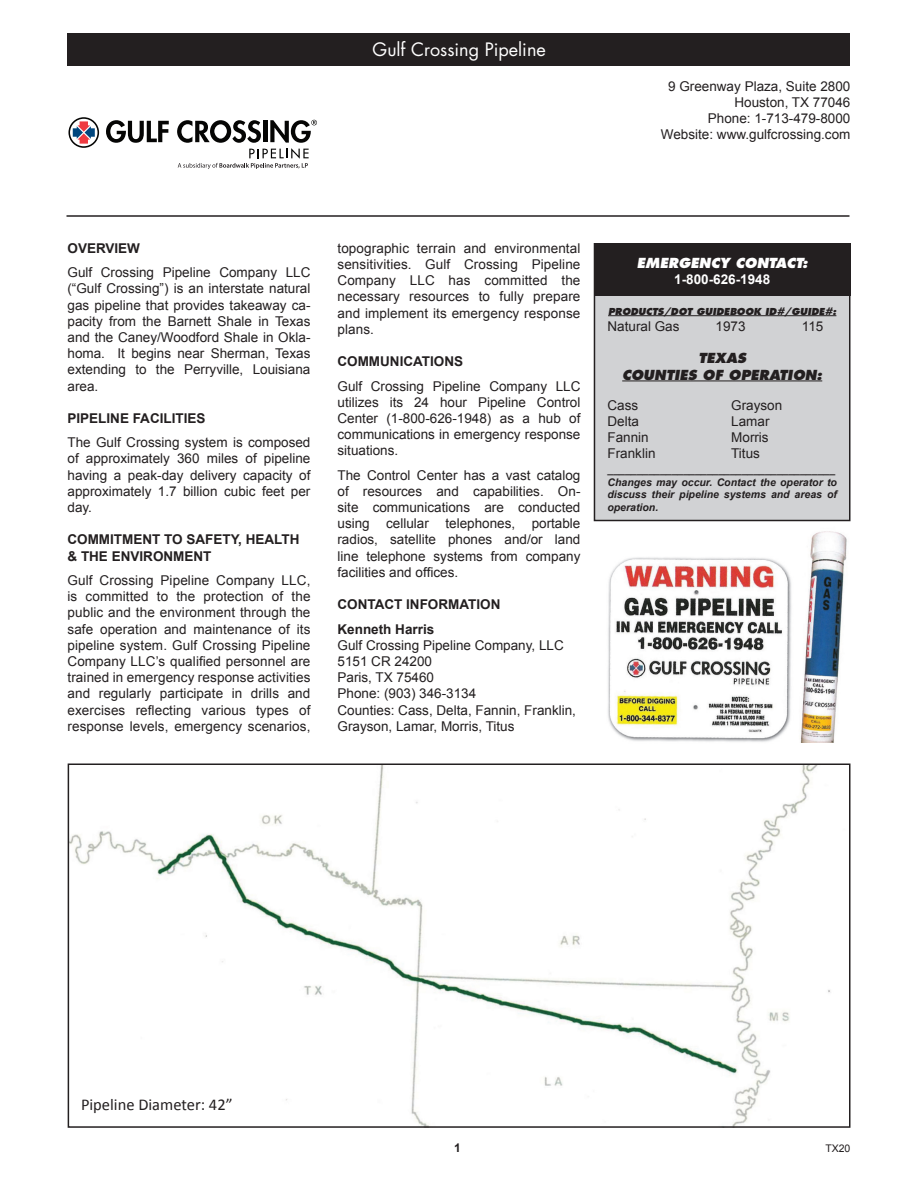
<style>
.page{position:relative;width:918px;height:1188px;background:#fff}
.page>*{position:absolute;margin:0;border:0;box-sizing:border-box;transform-origin:0 0}
.t1{font:18px "Futura";color:#fff}
.t2{font:16.5px "Calibri";color:#231f20}
.t3{font:13.5px/16.2px "Arial";color:#231f20;text-align:justify}
.t4{font:700 13.5px/16.2px "Arial";color:#231f20}
.t5{font:italic 800 13.5px "Futura";color:#231f20}
.t6{font:italic 800 13.5px "Futura";color:#fff}
.t7{font:700 13.5px "Arial";color:#fff}
.t8{font:700 12px "Arial";color:#231f20}
.t9{font:italic 700 10.5px/12.6px "Arial";color:#231f20;text-align:justify}
.t10{font:10.5px "Arial";color:#231f20}
.t11{font:italic 800 9.3px "Futura";color:#231f20}
</style>
<div class="page">
<div style="left:594px;top:244px;width:256px;height:276px;background:#d1d2d4"></div>
<div style="left:594px;top:243px;width:256px;height:278px;border:2px solid #231f20"></div>
<hr style="left:67px;top:215px;width:783px;height:2px;background:#231f20">
<div style="left:68px;top:34px;width:782px;height:32px;background:#231f20"></div>
<div style="left:594px;top:244px;width:256px;height:52px;background:#231f20"></div>
<hr style="left:608px;top:315px;width:228px;height:1px;background:#231f20">
<hr style="left:622px;top:381px;width:200px;height:1px;background:#231f20">
<svg style="left:106px;top:120px;width:63px;height:23px"></svg>
<div style="left:68px;top:117px;width:31px;height:31px;border:2px solid #050504;border-radius:50%"></div>
<svg style="left:73px;top:121px;width:22px;height:23px"></svg>
<svg style="left:177px;top:120px;width:140px;height:49px"></svg>
<img style="left:800px;top:531px;width:47px;height:212px">
<img style="left:608px;top:557px;width:184px;height:185px">
<img style="left:71px;top:767px;width:760px;height:358px">
<div style="left:68px;top:764px;width:782px;height:364px;border:2px solid #231f20"></div>
<p class="t1" style="left:373px;top:38px;width:175px">Gulf Crossing Pipeline</p>
<p class="t3" style="left:668px;top:78px;width:184px">9 Greenway Plaza, Suite 2800</p>
<p class="t3" style="left:734px;top:94px;width:118px">Houston, TX 77046</p>
<p class="t3" style="left:708px;top:111px;width:144px">Phone: 1-713-479-8000</p>
<p class="t3" style="left:661px;top:127px;width:191px">Website: www.gulfcrossing.com</p>
<p class="t4" style="left:68px;top:240px;width:74px">OVERVIEW</p>
<p class="t3" style="left:68px;top:264px;width:244px">Gulf Crossing Pipeline Company LLC (“Gulf Crossing”) is an interstate natural gas pipeline that provides takeaway ca&shy;pacity from the Barnett Shale in Texas and the Caney/Woodford Shale in Okla&shy;homa. It begins near Sherman, Texas extending to the Perryville, Louisiana area.</p>
<p class="t4" style="left:68px;top:411px;width:140px">PIPELINE FACILITIES</p>
<p class="t3" style="left:68px;top:435px;width:244px">The Gulf Crossing system is composed of approximately 360 miles of pipeline having a peak-day delivery capacity of approximately 1.7 billion cubic feet per day.</p>
<p class="t4" style="left:68px;top:532px;width:233px">COMMITMENT TO SAFETY, HEALTH &amp; THE ENVIRONMENT</p>
<p class="t3" style="left:68px;top:572px;width:245px">Gulf Crossing Pipeline Company LLC, is committed to the protection of the public and the environment through the safe operation and maintenance of its pipeline system. Gulf Crossing Pipeline Company LLC’s qualified personnel are trained in emergency response activities and regularly participate in drills and exercises reflecting various types of response levels, emergency scenarios,</p>
<p class="t3" style="left:338px;top:240px;width:244px">topographic terrain and environmental sensitivities. Gulf Crossing Pipeline Company LLC has committed the necessary resources to fully prepare and implement its emergency response plans.</p>
<p class="t4" style="left:338px;top:354px;width:127px">COMMUNICATIONS</p>
<p class="t3" style="left:338px;top:378px;width:244px">Gulf Crossing Pipeline Company LLC utilizes its 24 hour Pipeline Control Center (1-800-626-1948) as a hub of communications in emergency response situations.</p>
<p class="t3" style="left:338px;top:467px;width:244px">The Control Center has a vast catalog of resources and capabilities. On&shy;site communications are conducted using cellular telephones, portable radios, satellite phones and/or land line telephone systems from company facilities and offices.</p>
<p class="t4" style="left:338px;top:597px;width:164px">CONTACT INFORMATION</p>
<p class="t4" style="left:338px;top:621px;width:98px">Kenneth Harris</p>
<p class="t3" style="left:338px;top:637px;width:228px">Gulf Crossing Pipeline Company, LLC</p>
<p class="t3" style="left:338px;top:653px;width:96px">5151 CR 24200</p>
<p class="t3" style="left:338px;top:669px;width:98px">Paris, TX 75460</p>
<p class="t3" style="left:338px;top:686px;width:140px">Phone: (903) 346-3134</p>
<p class="t3" style="left:338px;top:702px;width:240px">Counties: Cass, Delta, Fannin, Franklin,<br>Grayson, Lamar, Morris, Titus</p>
<p class="t6" style="left:637px;top:254px;width:172px">EMERGENCY CONTACT:</p>
<p class="t7" style="left:674px;top:271px;width:98px">1-800-626-1948</p>
<p class="t11" style="left:608px;top:305px;width:230px">PRODUCTS/DOT GUIDEBOOK ID#/GUIDE#:</p>
<p class="t3" style="left:608px;top:318px;width:74px">Natural Gas</p>
<p class="t3" style="left:716px;top:318px;width:32px">1973</p>
<p class="t3" style="left:802px;top:318px;width:23px">115</p>
<p class="t5" style="left:698px;top:350px;width:49px">TEXAS</p>
<p class="t5" style="left:622px;top:366px;width:202px">COUNTIES OF OPERATION:</p>
<p class="t3" style="left:608px;top:397px;width:32px">Cass</p>
<p class="t3" style="left:608px;top:413px;width:33px">Delta</p>
<p class="t3" style="left:608px;top:429px;width:43px">Fannin</p>
<p class="t3" style="left:608px;top:445px;width:50px">Franklin</p>
<p class="t3" style="left:731px;top:397px;width:53px">Grayson</p>
<p class="t3" style="left:731px;top:413px;width:40px">Lamar</p>
<p class="t3" style="left:731px;top:429px;width:39px">Morris</p>
<p class="t3" style="left:731px;top:445px;width:30px">Titus</p>
<p class="t9" style="left:608px;top:464px;width:229px">_______________________________________</p>
<p class="t9" style="left:608px;top:476px;width:231px">Changes may occur. Contact the operator to discuss their pipeline systems and areas of operation.</p>
<p class="t2" style="left:81px;top:1094px;width:153px">Pipeline Diameter: 42”</p>
<p class="t8" style="left:454px;top:1140px;width:8px">1</p>
<p class="t10" style="left:825px;top:1141px;width:27px">TX20</p>
</div>
